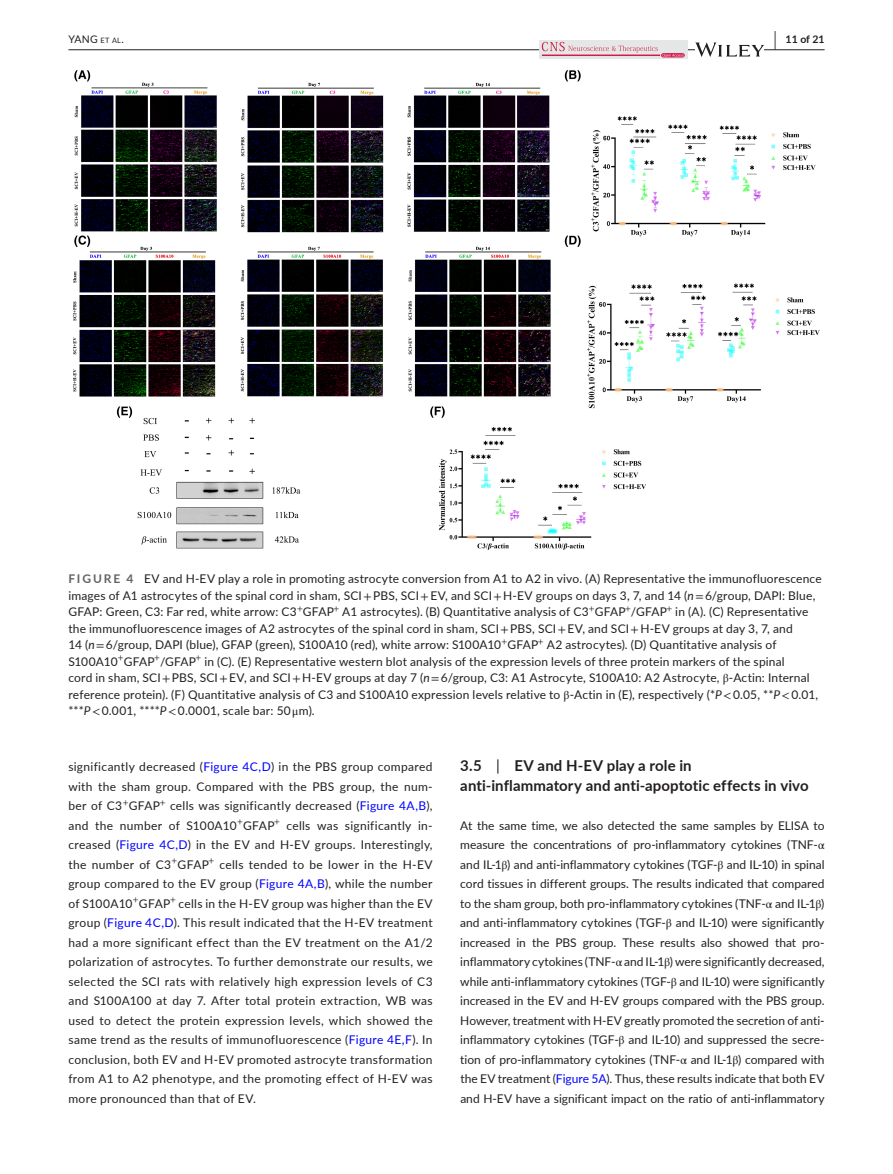
<style>
.page{position:relative;width:893px;height:1174px;background:#fff}
.page>*{position:absolute;margin:0;border:0;box-sizing:border-box;transform-origin:0 0}
.t1{font:700 15px/19.5px "Lato";letter-spacing:.01em;color:#231f20}
.t2{font:12px/19.5px "Lato";letter-spacing:.015em;color:#231f20;text-align:justify}
.t3{font:12px "Lato";letter-spacing:-.01em;color:#231f20}
.t4{font:10.5px "Lato";color:#231f20}
.t5{font:700 10.5px "Lato";color:#231f20}
.t6{font:8.4px "STIX";color:#231f20}
.s1{font-size:7.35px}
.s2{font-size:19.5px}
.s3{font-weight:700;color:#636366}
.s4{font-family:"STIX"}
.s5{font-style:italic}
.s6{color:#00f}
.s7{font-weight:400}
</style>
<div class="page">
<hr style="left:68px;top:49px;width:756px;height:1px;background:#231f20">
<div style="left:539px;top:40px;width:149px;height:19px;background:#e5e6e6"></div>
<svg style="left:542px;top:42px;width:142px;height:15px"></svg>
<svg style="left:695px;top:42px;width:69px;height:15px"></svg>
<img style="left:73px;top:70px;width:747px;height:480px">
<p class="t4" style="left:68px;top:31px;width:57px">YANG <span class="s1">et al</span>.</p>
<p class="t5" style="left:774px;top:31px;width:52px"><span class="s2">|</span> 11 of 21</p>
<p class="t2" style="left:68px;top:570px;width:755px;line-height:16.5px;text-align:left"><span class="s3">FIGURE 4</span> EV and H-EV play a role in promoting astrocyte conversion from A1 to A2 in vivo. (A) Representative the immunofluorescence images of A1 astrocytes of the spinal cord in sham, SCI <span class="s4">+</span> PBS, SCI <span class="s4">+</span> EV, and SCI <span class="s4">+</span> H-EV groups on days 3, 7, and 14 (<span class="s5">n</span><span class="s4">=</span> 6/group, DAPI: Blue,<br>GFAP: Green, C3: Far red, white arrow: C3</p>
<p class="t6" style="left:297px;top:602px;width:7px">+</p>
<p class="t2" style="left:303px;top:601px;width:32px">GFAP</p>
<p class="t6" style="left:333px;top:602px;width:7px">+</p>
<p class="t2" style="left:342px;top:601px;width:248px">A1 astrocytes). (B) Quantitative analysis of C3</p>
<p class="t6" style="left:589px;top:602px;width:7px">+</p>
<p class="t2" style="left:595px;top:601px;width:74px">GFAP /GFAP</p>
<p class="t6" style="left:625px;top:602px;width:7px">+</p>
<p class="t6" style="left:666px;top:602px;width:7px">+</p>
<p class="t2" style="left:68px;top:603px;width:741px;line-height:16.5px;text-align:left;text-indent:607px">in (A). (C) Representative the immunofluorescence images of A2 astrocytes of the spinal cord in sham, SCI <span class="s4">+</span> PBS, SCI <span class="s4">+</span> EV, and SCI <span class="s4">+</span> H-EV groups at day 3, 7, and<br>14 (<span class="s5">n</span><span class="s4">=</span> 6/group, DAPI (blue), GFAP (green), S100A10 (red), white arrow: S100A10</p>
<p class="t6" style="left:502px;top:635px;width:7px">+</p>
<p class="t2" style="left:507px;top:634px;width:32px">GFAP</p>
<p class="t6" style="left:538px;top:635px;width:7px">+</p>
<p class="t2" style="left:547px;top:634px;width:231px">A2 astrocytes). (D) Quantitative analysis of</p>
<p class="t3" style="left:68px;top:652px;width:51px">S100A10</p>
<p class="t6" style="left:118px;top:651px;width:7px">+</p>
<p class="t2" style="left:124px;top:651px;width:74px">GFAP /GFAP</p>
<p class="t6" style="left:154px;top:651px;width:7px">+</p>
<p class="t6" style="left:196px;top:651px;width:7px">+</p>
<p class="t2" style="left:68px;top:652px;width:751px;line-height:16.5px;text-align:left;text-indent:136px">in (C). (E) Representative western blot analysis of the expression levels of three protein markers of the spinal<br>cord in sham, SCI <span class="s4">+</span> PBS, SCI <span class="s4">+</span> EV, and SCI <span class="s4">+</span> H-EV groups at day 7 (<span class="s5">n</span><span class="s4">=</span> 6/group, C3: A1 Astrocyte, S100A10: A2 Astrocyte, <span class="s4">β</span>-Actin: Internal reference protein). (F) Quantitative analysis of C3 and S100A10 expression levels relative to <span class="s4">β</span>-Actin in (E), respectively (*<span class="s5">P</span><span class="s4">&lt;</span> 0.05, **<span class="s5">P</span><span class="s4">&lt;</span> 0.01, ***<span class="s5">P</span><span class="s4">&lt;</span> 0.001, ****<span class="s5">P</span><span class="s4">&lt;</span> 0.0001, scale bar: 50 <span class="s4">μ</span>m).</p>
<p class="t2" style="left:68px;top:756px;width:366px">significantly decreased (<span class="s6">Figure 4C,D</span>) in the PBS group compared with the sham group. Compared with the PBS group, the num&shy;ber of C3<sup>+</sup>GFAP</p>
<p class="t6" style="left:160px;top:796px;width:7px">+</p>
<p class="t2" style="left:68px;top:795px;width:366px;text-indent:102px">cells was significantly decreased (<span class="s6">Figure 4A,B</span>), and the number of S100A10</p>
<p class="t6" style="left:237px;top:816px;width:7px">+</p>
<p class="t2" style="left:243px;top:815px;width:33px">GFAP</p>
<p class="t6" style="left:274px;top:816px;width:7px">+</p>
<p class="t2" style="left:68px;top:815px;width:366px;text-indent:218px">cells was significantly in&shy;creased (<span class="s6">Figure 4C,D</span>) in the EV and H-EV groups. Interestingly, the number of C3</p>
<p class="t6" style="left:172px;top:855px;width:7px">+</p>
<p class="t2" style="left:178px;top:854px;width:33px">GFAP</p>
<p class="t6" style="left:209px;top:855px;width:7px">+</p>
<p class="t2" style="left:68px;top:854px;width:366px;text-indent:151px">cells tended to be lower in the H-EV group compared to the EV group (<span class="s6">Figure 4A,B</span>), while the number of S100A10</p>
<p class="t6" style="left:133px;top:894px;width:7px">+</p>
<p class="t2" style="left:139px;top:893px;width:33px">GFAP</p>
<p class="t6" style="left:170px;top:894px;width:7px">+</p>
<p class="t2" style="left:68px;top:893px;width:366px;text-indent:110px">cells in the H-EV group was higher than the EV group (<span class="s6">Figure 4C,D</span>). This result indicated that the H-EV treatment had a more significant effect than the EV treatment on the A1/2 polarization of astrocytes. To further demonstrate our results, we selected the SCI rats with relatively high expression levels of C3 and S100A100 at day 7. After total protein extraction, WB was used to detect the protein expression levels, which showed the same trend as the results of immunofluorescence (<span class="s6">Figure 4E,F</span>). In conclusion, both EV and H-EV promoted astrocyte transformation from A1 to A2 phenotype, and the promoting effect of H-EV was more pronounced than that of EV.</p>
<p class="t1" style="left:460px;top:755px;width:350px">3.5 <span class="s7">|</span> EV and H-EV play a role in anti-inflammatory and anti-apoptotic effects in vivo</p>
<p class="t2" style="left:460px;top:815px;width:366px">At the same time, we also detected the same samples by ELISA to measure the concentrations of pro-inflammatory cytokines (TNF-<span class="s4">α </span>and IL-1<span class="s4">β</span>) and anti-inflammatory cytokines (TGF-<span class="s4">β</span> and IL-10) in spinal cord tissues in different groups. The results indicated that compared to the sham group, both pro-inflammatory cytokines (TNF-<span class="s4">α</span> and IL-1<span class="s4">β</span>) and anti-inflammatory cytokines (TGF-<span class="s4">β</span> and IL-10) were significantly increased in the PBS group. These results also showed that pro&shy;inflammatory cytokines (TNF-<span class="s4">α</span> and IL-1<span class="s4">β</span>) were significantly decreased, while anti-inflammatory cytokines (TGF-<span class="s4">β</span> and IL-10) were significantly increased in the EV and H-EV groups compared with the PBS group.<br>However, treatment with H-EV greatly promoted the secretion of anti&shy;inflammatory cytokines (TGF-<span class="s4">β</span> and IL-10) and suppressed the secre&shy;tion of pro-inflammatory cytokines (TNF-<span class="s4">α</span> and IL-1<span class="s4">β</span>) compared with the EV treatment (<span class="s6">Figure 5A</span>). Thus, these results indicate that both EV and H-EV have a significant impact on the ratio of anti-inflammatory</p>
</div>
